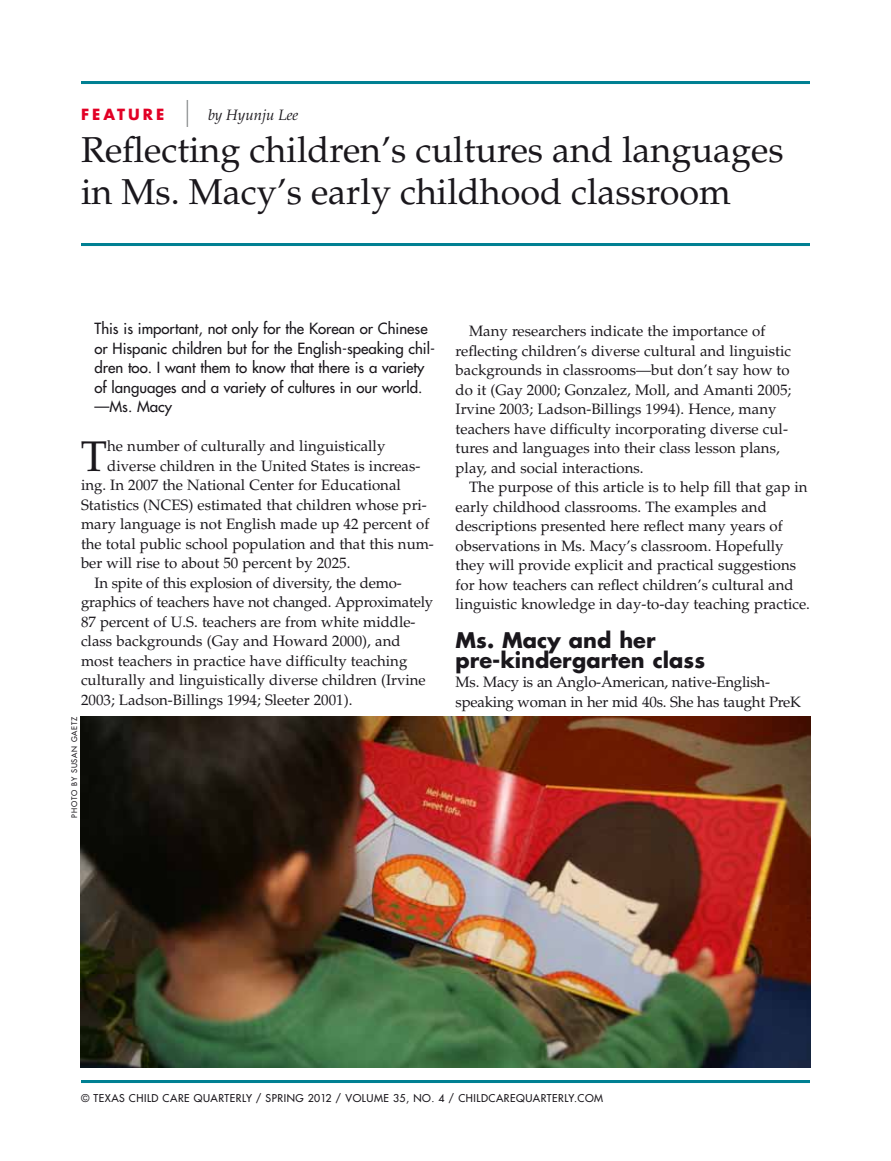
<style>
.page{position:relative;width:891px;height:1161px;background:#fff}
.page>*{position:absolute;margin:0;border:0;box-sizing:border-box;transform-origin:0 0}
.t1{font:42.9px "Palatino";color:#1a171c}
.t2{font:36px/42px "Palatino";color:#1a171c}
.t3{font:700 21px/19.5px "Futura";color:#1a171c}
.t4{font:15px/19.5px "Palatino";color:#1a171c}
.t5{font:15px/19.5px "Futura";color:#1a171c}
.t6{font:italic 15px "Palatino";color:#1a171c}
.t7{font:700 15px "Futura";color:#e20025}
.t8{font:10.5px "Futura";letter-spacing:.05em;color:#1a171c}
.t9{font:7.5px "Futura";letter-spacing:.1em;color:#1a171c}
</style>
<div class="page">
<hr style="left:81px;top:81px;width:729px;height:3px;background:#008093">
<hr style="left:81px;top:1080px;width:729px;height:3px;background:#008093">
<hr style="left:81px;top:243px;width:729px;height:3px;background:#008093">
<svg style="left:187px;top:100px;width:1px;height:27px"></svg>
<img style="left:81px;top:717px;width:729px;height:351px">
<p class="t7" style="left:81px;top:104px;width:85px">feat ur e</p>
<p class="t6" style="left:208px;top:106px;width:92px">by Hyunju Lee</p>
<h2 class="t2" style="left:81px;top:129px;width:704px">Reflecting children’s cultures and languages in Ms. Macy’s early childhood classroom</h2>
<p class="t5" style="left:94px;top:319px;width:342px">This is important, not only for the Korean or Chinese or Hispanic children but for the English-speaking chil&shy;dren too. I want them to know that there is a variety of languages and a variety of cultures in our world. —Ms. Macy</p>
<h1 class="t1" style="left:81px;top:431px;width:28px">T</h1>
<p class="t4" style="left:107px;top:437px;width:280px">he number of culturally and linguistically</p>
<p class="t4" style="left:107px;top:456px;width:315px">diverse children in the United States is increas-</p>
<p class="t4" style="left:81px;top:476px;width:321px">ing. In 2007 the National Center for Educational</p>
<p class="t4" style="left:81px;top:495px;width:347px">Statistics (NCES) estimated that children whose pri-</p>
<p class="t4" style="left:81px;top:515px;width:350px">mary language is not English made up 42 percent of</p>
<p class="t4" style="left:81px;top:534px;width:354px">the total public school population and that this num-</p>
<p class="t4" style="left:81px;top:554px;width:271px">ber will rise to about 50 percent by 2025.</p>
<p class="t4" style="left:95px;top:573px;width:309px">In spite of this explosion of diversity, the demo-</p>
<p class="t4" style="left:81px;top:593px;width:354px">graphics of teachers have not changed. Approximately</p>
<p class="t4" style="left:81px;top:612px;width:336px">87 percent of U.S. teachers are from white middle-</p>
<p class="t4" style="left:81px;top:632px;width:321px">class backgrounds (Gay and Howard 2000), and</p>
<p class="t4" style="left:81px;top:651px;width:328px">most teachers in practice have difficulty teaching</p>
<p class="t4" style="left:81px;top:671px;width:346px">culturally and linguistically diverse children (Irvine</p>
<p class="t4" style="left:81px;top:690px;width:273px">2003; Ladson-Billings 1994; Sleeter 2001).</p>
<p class="t9" style="left:69px;top:786px;width:71px;rotate:-90deg">by susan gaetz</p>
<p class="t9" style="left:69px;top:818px;width:18px;rotate:-90deg">photo</p>
<p class="t4" style="left:456px;top:321px;width:337px;text-indent:14px">Many researchers indicate the importance of reflecting children’s diverse cultural and linguistic backgrounds in classrooms—but don’t say how to do it (Gay 2000; Gonzalez, Moll, and Amanti 2005; Irvine 2003; Ladson-Billings 1994). Hence, many teachers have difficulty incorporating diverse cul&shy;tures and languages into their class lesson plans, play, and social interactions.</p>
<p class="t4" style="left:456px;top:477px;width:356px;text-indent:14px">The purpose of this article is to help fill that gap in early childhood classrooms. The examples and descriptions presented here reflect many years of observations in Ms. Macy’s classroom. Hopefully they will provide explicit and practical suggestions for how teachers can reflect children’s cultural and linguistic knowledge in day-to-day teaching practice.</p>
<h3 class="t3" style="left:456px;top:630px;width:251px">Ms. Macy and her pre-kindergarten class</h3>
<p class="t4" style="left:456px;top:672px;width:347px">Ms. Macy is an Anglo-American, native-English&shy;speaking woman in her mid 40s. She has taught PreK</p>
<p class="t8" style="left:81px;top:1091px;width:500px">© Texas Child Care quarterly / spring 2012 / VOLU ME 35, NO. 4 / childcarequarterly.com</p>
</div>
